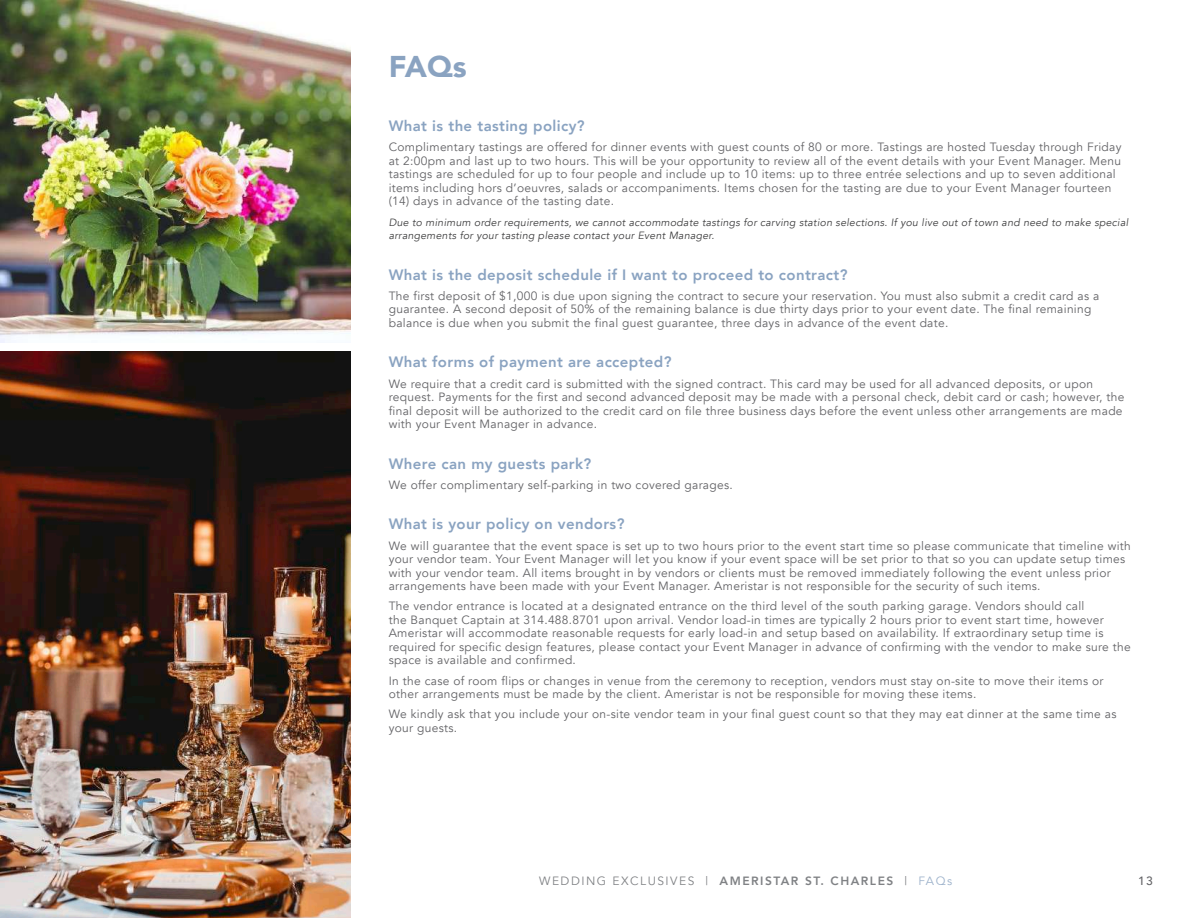
<style>
.page{position:relative;width:1188px;height:918px;background:#fff}
.page>*{position:absolute;margin:0;border:0;box-sizing:border-box;transform-origin:0 0}
.t1{font:900 30px "Avenir";color:#8aa3c1}
.t2{font:800 15px "Avenir";letter-spacing:.025em;color:#8aa3c1}
.t3{font:12px/13.5px "Avenir";letter-spacing:.025em;color:#636366}
.t4{font:12px "Avenir";letter-spacing:.125em;color:#808285}
.t5{font:500 12px "Avenir";color:#636366}
.t6{font:italic 10.5px/13.5px "Avenir";letter-spacing:.025em;color:#3e3e3f}
.s1{font-weight:800}
.s2{color:#9db2cb}
</style>
<div class="page">
<img style="left:0;top:352px;width:351px;height:566px">
<img style="left:0;top:0;width:351px;height:342px">
<h1 class="t1" style="left:389px;top:41px;width:79px">FAQs</h1>
<p class="t2" style="left:389px;top:114px;width:197px">What is the tasting policy?</p>
<p class="t3" style="left:389px;top:141px;width:734px">Complimentary tastings are offered for dinner events with guest counts of 80 or more. Tastings are hosted Tuesday through Friday at 2:00pm and last up to two hours. This will be your opportunity to review all of the event details with your Event Manager. Menu tastings are scheduled for up to four people and include up to 10 items: up to three entrée selections and up to seven additional items including hors d’oeuvres, salads or accompaniments. Items chosen for the tasting are due to your Event Manager fourteen (14) days in advance of the tasting date.</p>
<p class="t6" style="left:389px;top:215px;width:741px">Due to minimum order requirements, we cannot accommodate tastings for carving station selections. If you live out of town and need to make special arrangements for your tasting please contact your Event Manager.</p>
<p class="t2" style="left:389px;top:263px;width:460px">What is the deposit schedule if I want to proceed to contract?</p>
<p class="t3" style="left:389px;top:289px;width:712px">The first deposit of $1,000 is due upon signing the contract to secure your reservation. You must also submit a credit card as a guarantee. A second deposit of 50% of the remaining balance is due thirty days prior to your event date. The final remaining balance is due when you submit the final guest guarantee, three days in advance of the event date.</p>
<p class="t2" style="left:389px;top:350px;width:284px">What forms of payment are accepted?</p>
<p class="t3" style="left:389px;top:377px;width:737px">We require that a credit card is submitted with the signed contract. This card may be used for all advanced deposits, or upon request. Payments for the first and second advanced deposit may be made with a personal check, debit card or cash; however, the final deposit will be authorized to the credit card on file three business days before the event unless other arrangements are made with your Event Manager in advance.</p>
<p class="t2" style="left:389px;top:452px;width:204px">Where can my guests park?</p>
<p class="t3" style="left:389px;top:478px;width:344px">We offer complimentary self-parking in two covered garages.</p>
<p class="t2" style="left:389px;top:512px;width:237px">What is your policy on vendors?</p>
<p class="t3" style="left:389px;top:539px;width:744px">We will guarantee that the event space is set up to two hours prior to the event start time so please communicate that timeline with your vendor team. Your Event Manager will let you know if your event space will be set prior to that so you can update setup times with your vendor team. All items brought in by vendors or clients must be removed immediately following the event unless prior arrangements have been made with your Event Manager. Ameristar is not responsible for the security of such items.</p>
<p class="t3" style="left:389px;top:600px;width:744px">The vendor entrance is located at a designated entrance on the third level of the south parking garage. Vendors should call<br>the Banquet Captain at 314.488.8701 upon arrival. Vendor load-in times are typically 2 hours prior to event start time, however Ameristar will accommodate reasonable requests for early load-in and setup based on availability. If extraordinary setup time is required for specific design features, please contact your Event Manager in advance of confirming with the vendor to make sure the space is available and confirmed.</p>
<p class="t3" style="left:389px;top:674px;width:716px">In the case of room flips or changes in venue from the ceremony to reception, vendors must stay on-site to move their items or other arrangements must be made by the client. Ameristar is not be responsible for moving these items.</p>
<p class="t3" style="left:389px;top:708px;width:729px">We kindly ask that you include your on-site vendor team in your final guest count so that they may eat dinner at the same time as your guests.</p>
<p class="t4" style="left:539px;top:873px;width:415px">WEDDING EXCLUSIVES | <span class="s1">AMERISTAR ST. CHARLES</span> | <span class="s2">FAQs</span></p>
<p class="t5" style="left:1138px;top:870px;width:16px">13</p>
</div>
